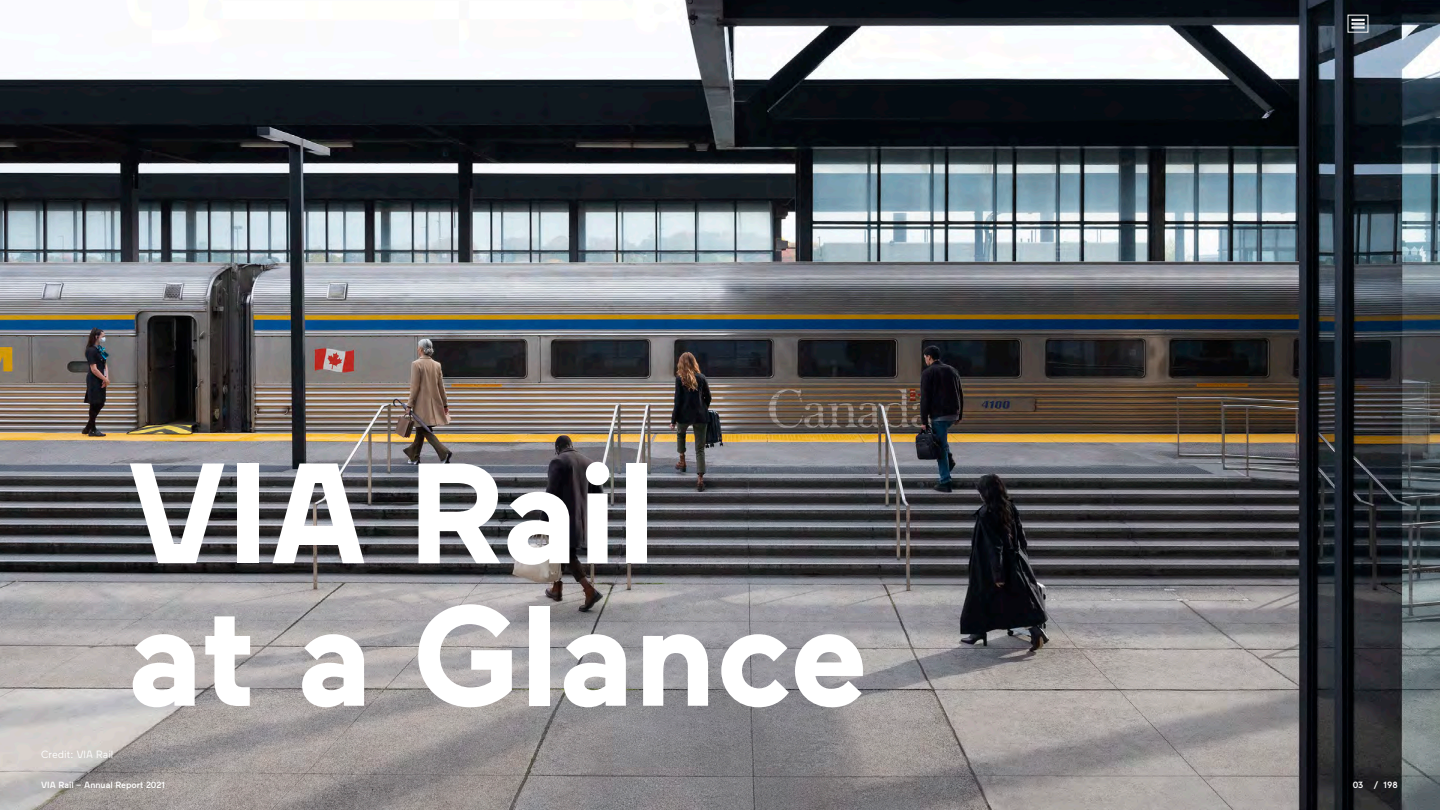
<style>
.page{position:relative;width:1440px;height:810px;background:#fff}
.page>*{position:absolute;margin:0;border:0;box-sizing:border-box;transform-origin:0 0}
.Titre_HERO{font:700 142.5px/142.5px "Maax VIA";color:#fff}
.t1{font:10.5px "Maax VIA";color:#fff}
.t2{font:500 9px "Maax VIA";color:#fff}
.s1{font-family:"Soleil Bk";font-weight:400}
</style>
<div class="page">
<img style="left:0;top:0;width:1440px;height:810px">
<svg style="left:1352px;top:19px;width:12px;height:9px"></svg>
<p class="Titre_HERO" style="left:127px;top:429px;width:742px">VIA Rail<br>at a Glance</p>
<p class="t1" style="left:41px;top:747px;width:74px">Credit: VIA Rail</p>
<p class="t2" style="left:41px;top:779px;width:126px">VIA Rail <span class="s1">–</span> Annual Report 2021</p>
<p class="t2" style="left:1353px;top:778px;width:12px">03</p>
<p class="t2" style="left:1374px;top:778px;width:26px">/ 198</p>
</div>
